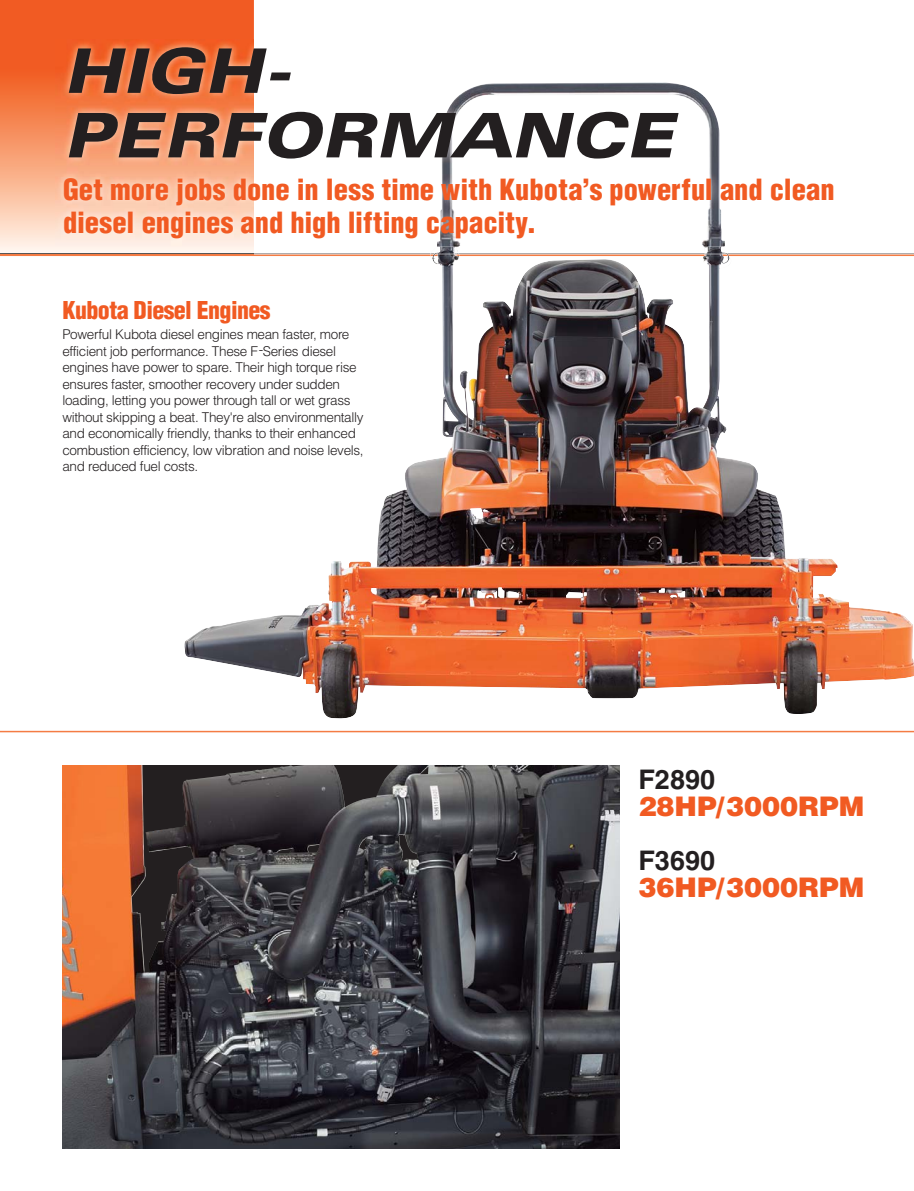
<style>
.page{position:relative;width:914px;height:1191px;background:#fff}
.page>*{position:absolute;margin:0;border:0;box-sizing:border-box;transform-origin:0 0}
.t1{font:italic 900 expanded 61.5px/64.5px "Univers";letter-spacing:-.01em;color:#231f20}
.t2{font:900 condensed 28.5px/33px "Helvetica";color:#f15a22}
.t3{font:900 27px "Helvetica";color:#f15a22}
.t4{font:700 27px "Helvetica";color:#231f20}
.t5{font:900 condensed 24px "Helvetica";letter-spacing:-.025em;color:#f15a22}
.t6{font:300 13.5px/16.5px "Helvetica";letter-spacing:-.025em;color:#231f20}
</style>
<div class="page">
<svg style="left:0;top:0;width:254px;height:255px;background:#f58557"></svg>
<svg style="left:254px;top:253px;width:659px;height:1px"></svg>
<img style="left:0;top:253px;width:254px;height:1px">
<img style="left:0;top:255px;width:913px;height:477px">
<hr style="left:0;top:255px;width:254px;height:1px;background:#f47b43">
<img style="left:214px;top:256px;width:293px;height:458px">
<img style="left:430px;top:253px;width:298px;height:3px">
<img style="left:62px;top:765px;width:557px;height:383px">
<img style="left:56px;top:39px;width:669px;height:207px">
<img style="left:437px;top:83px;width:287px;height:163px">
<h1 class="t1" style="left:63px;top:44px;width:613px">HIGH-<br>PERFORMANCE</h1>
<h2 class="t2" style="left:63px;top:175px;width:773px">Get more jobs done in less time with Kubota’s powerful and clean diesel engines and high lifting capacity.</h2>
<h3 class="t5" style="left:62px;top:301px;width:210px">Kubota Diesel Engines</h3>
<p class="t6" style="left:62px;top:328px;width:303px">Powerful Kubota diesel engines mean faster, more efficient job performance. These F-Series diesel engines have power to spare. Their high torque rise ensures faster, smoother recovery under sudden loading, letting you power through tall or wet grass without skipping a beat. They're also environmentally and economically friendly, thanks to their enhanced combustion efficiency, low vibration and noise levels, and reduced fuel costs.</p>
<h3 class="t4" style="left:638px;top:770px;width:78px">F2890</h3>
<h3 class="t3" style="left:638px;top:797px;width:227px">28HP/3000RPM</h3>
<h3 class="t4" style="left:638px;top:851px;width:78px">F3690</h3>
<h3 class="t3" style="left:638px;top:878px;width:227px">36HP/3000RPM</h3>
</div>
